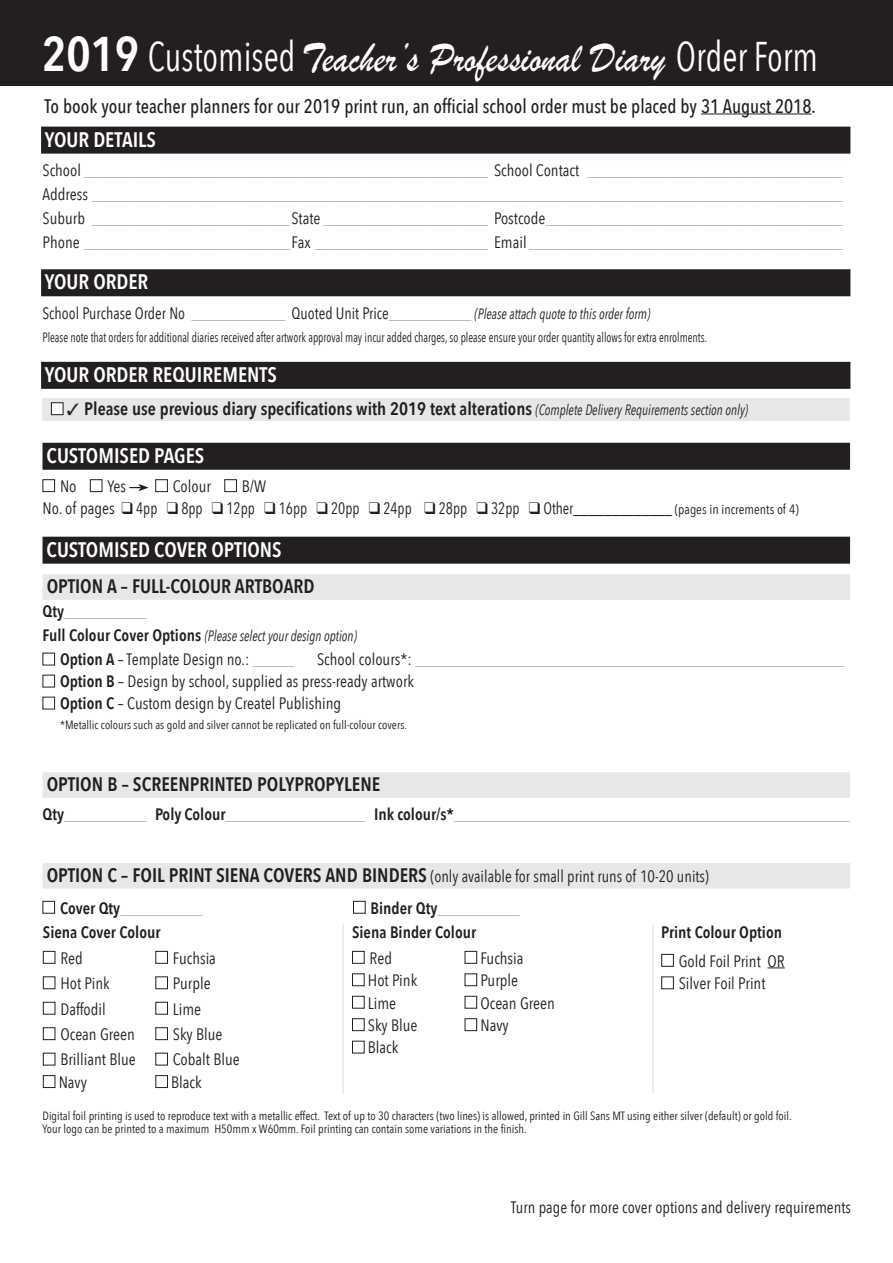
<style>
.page{position:relative;width:893px;height:1263px;background:#fff}
.page>*{position:absolute;margin:0;border:0;box-sizing:border-box;transform-origin:0 0}
.t1{font:42.9px "Brush Script";color:#fff;scale:.89 1}
.t2{font:600 21px "Avenir Next Condensed";color:#fff}
.t3{font:500 19.5px "Avenir Next Condensed";color:#231f20}
.t4{font:600 19.5px "Avenir Next Condensed";color:#231f20}
.t5{font:600 18px "Avenir Next Condensed";color:#231f20}
.t6{font:16.5px/22.5px "Avenir Next Condensed";color:#231f20}
.t7{font:200 16.5px/24px "Avenir Next Condensed";color:#231f20;text-align:justify}
.t8{font:16.5px "Avenir Next Condensed";color:#231f20;scale:.95 1}
.t9{font:600 16.5px "Avenir Next Condensed";color:#231f20}
.t10{font:italic 15px "Avenir Next Condensed";color:#231f20;scale:.87 1}
.t11{font:13.5px "Avenir Next Condensed";color:#231f20;scale:.84 1}
.t12{font:12px/13.5px "Avenir Next Condensed";color:#231f20}
.s1{font-family:"Avenir Next Condensed";font-weight:600;font-size:48.6px}
.s2{font-family:"Avenir Next Condensed";font-size:41.4px}
.s3{font-weight:400}
.s4{font-weight:200}
.s5{font-style:italic;font-size:15px}
.s6{font-weight:400;font-style:italic;font-size:15px}
.s7{font-size:13.5px}
.s8{font-weight:600}
.s9{font-weight:600;font-style:normal;font-size:16.5px}
.s10{font-weight:600;font-size:19.5px}
</style>
<div class="page">
<div style="left:0;top:0;width:893px;height:86px;background:#231f20"></div>
<div style="left:43px;top:443px;width:807px;height:27px;background:#231f20"></div>
<div style="left:43px;top:537px;width:807px;height:27px;background:#231f20"></div>
<div style="left:43px;top:574px;width:807px;height:26px;background:#e6e7e9"></div>
<div style="left:43px;top:772px;width:807px;height:26px;background:#e6e7e9"></div>
<div style="left:43px;top:863px;width:807px;height:25px;background:#e6e7e9"></div>
<div style="left:43px;top:479px;width:12px;height:13px;border:1px solid #231f20"></div>
<div style="left:90px;top:479px;width:12px;height:13px;border:1px solid #231f20"></div>
<svg style="left:129px;top:484px;width:20px;height:7px"></svg>
<div style="left:155px;top:479px;width:13px;height:13px;border:1px solid #231f20"></div>
<div style="left:224px;top:479px;width:13px;height:13px;border:1px solid #231f20"></div>
<div style="left:43px;top:653px;width:12px;height:12px;border:1px solid #231f20"></div>
<div style="left:43px;top:675px;width:12px;height:12px;border:1px solid #231f20"></div>
<div style="left:43px;top:697px;width:12px;height:12px;border:1px solid #231f20"></div>
<div style="left:43px;top:901px;width:12px;height:12px;border:1px solid #231f20"></div>
<div style="left:353px;top:901px;width:13px;height:12px;border:1px solid #231f20"></div>
<hr style="left:701px;top:113px;width:110px;height:1px;background:#231f20">
<div style="left:41px;top:127px;width:809px;height:27px;background:#231f20"></div>
<div style="left:41px;top:269px;width:809px;height:27px;background:#231f20"></div>
<div style="left:41px;top:362px;width:809px;height:27px;background:#231f20"></div>
<div style="left:43px;top:398px;width:807px;height:22px;background:#e6e7e9"></div>
<div style="left:51px;top:403px;width:12px;height:12px;background:#fff"></div>
<div style="left:51px;top:402px;width:12px;height:13px;border:1px solid #231f20"></div>
<div style="left:43px;top:951px;width:12px;height:13px;border:1px solid #231f20"></div>
<div style="left:155px;top:951px;width:13px;height:13px;border:1px solid #231f20"></div>
<div style="left:43px;top:976px;width:12px;height:13px;border:1px solid #231f20"></div>
<div style="left:155px;top:976px;width:13px;height:13px;border:1px solid #231f20"></div>
<div style="left:43px;top:1002px;width:12px;height:12px;border:1px solid #231f20"></div>
<div style="left:155px;top:1002px;width:13px;height:12px;border:1px solid #231f20"></div>
<div style="left:43px;top:1027px;width:12px;height:13px;border:1px solid #231f20"></div>
<div style="left:155px;top:1027px;width:13px;height:13px;border:1px solid #231f20"></div>
<div style="left:43px;top:1053px;width:12px;height:12px;border:1px solid #231f20"></div>
<div style="left:155px;top:1053px;width:13px;height:12px;border:1px solid #231f20"></div>
<div style="left:43px;top:1075px;width:12px;height:13px;border:1px solid #231f20"></div>
<div style="left:155px;top:1075px;width:13px;height:13px;border:1px solid #231f20"></div>
<div style="left:352px;top:951px;width:13px;height:13px;border:1px solid #231f20"></div>
<div style="left:465px;top:951px;width:12px;height:13px;border:1px solid #231f20"></div>
<div style="left:352px;top:973px;width:13px;height:13px;border:1px solid #231f20"></div>
<div style="left:465px;top:973px;width:12px;height:13px;border:1px solid #231f20"></div>
<div style="left:352px;top:996px;width:13px;height:12px;border:1px solid #231f20"></div>
<div style="left:465px;top:996px;width:12px;height:12px;border:1px solid #231f20"></div>
<div style="left:352px;top:1018px;width:13px;height:13px;border:1px solid #231f20"></div>
<div style="left:465px;top:1018px;width:12px;height:13px;border:1px solid #231f20"></div>
<div style="left:352px;top:1041px;width:13px;height:12px;border:1px solid #231f20"></div>
<svg style="left:767px;top:967px;width:18px;height:1px"></svg>
<div style="left:661px;top:954px;width:13px;height:13px;border:1px solid #231f20"></div>
<div style="left:661px;top:976px;width:13px;height:13px;border:1px solid #231f20"></div>
<hr style="left:342px;top:924px;width:2px;height:169px;background:#e6e7e9">
<hr style="left:652px;top:924px;width:2px;height:169px;background:#e6e7e9">
<h1 class="t1" style="left:42px;top:30px;width:873px"><span class="s1">2019</span> <span class="s2">Customised</span> Teacher’s Professional Diary <span class="s2">Order Form</span></h1>
<p class="t3" style="left:44px;top:94px;width:773px">To book your teacher planners for our 2019 print run, an official school order must be placed by 31 August 2018.</p>
<p class="t2" style="left:45px;top:121px;width:113px">YOUR DETAILS</p>
<p class="t7" style="left:43px;top:158px;width:802px"><span class="s3">School</span> _________________________________________________ <span class="s3">School Contact</span> _______________________________ <span class="s3">Address</span> ___________________________________________________________________________________________ <span class="s3">Suburb</span> ________________________<span class="s3">State</span> ____________________ <span class="s3">Postcode</span>____________________________________ <span class="s3">Phone</span> _________________________<span class="s3">Fax</span> _____________________ <span class="s3">Email</span> ______________________________________</p>
<p class="t2" style="left:45px;top:264px;width:105px">YOUR ORDER</p>
<p class="t8" style="left:43px;top:299px;width:641px">School Purchase Order No <span class="s4">____________</span> Quoted Unit Price<span class="s4">__________</span> <span class="s5">(Please attach quote to this order form)</span></p>
<p class="t11" style="left:43px;top:326px;width:793px">Please note that orders for additional diaries received after artwork approval may incur added charges, so please ensure your order quantity allows for extra enrolments.</p>
<p class="t2" style="left:45px;top:356px;width:234px">YOUR ORDER REQUIREMENTS</p>
<p class="t5" style="left:67px;top:393px;width:683px">✓ Please use previous diary specifications with 2019 text alterations <span class="s6">(Complete Delivery Requirements section only)</span></p>
<p class="t2" style="left:47px;top:437px;width:159px">CUSTOMISED PAGES</p>
<p class="t6" style="left:60px;top:474px;width:18px">No</p>
<p class="t6" style="left:107px;top:474px;width:20px">Yes</p>
<p class="t6" style="left:173px;top:474px;width:40px">Colour</p>
<p class="t6" style="left:43px;top:474px;width:758px;text-indent:199px">B/W<br>No. of pages ❑ 4pp ❑ 8pp ❑ 12pp ❑ 16pp ❑ 20pp ❑ 24pp ❑ 28pp ❑ 32pp ❑ Other_____________ <span class="s7">(pages in increments of 4)</span></p>
<p class="t2" style="left:47px;top:531px;width:237px">CUSTOMISED COVER OPTIONS</p>
<p class="t4" style="left:47px;top:570px;width:269px">OPTION A – FULL-COLOUR ARTBOARD</p>
<p class="t7" style="left:43px;top:600px;width:106px"><span class="s8">Qty</span>__________</p>
<p class="t10" style="left:43px;top:627px;width:363px"><span class="s9">Full Colour Cover Options</span> (Please select your design option)</p>
<p class="t6" style="left:60px;top:648px;width:236px"><span class="s8">Option A</span> – Template Design no.: <span class="s4">_____</span></p>
<p class="t6" style="left:60px;top:648px;width:786px;line-height:22px;text-indent:257px">School colours*: <span class="s4">____________________________________________________<br></span><span class="s8">Option B</span> – Design by school, supplied as press-ready artwork<br><span class="s8">Option C</span> – Custom design by Createl Publishing</p>
<p class="t12" style="left:60px;top:717px;width:348px">*Metallic colours such as gold and silver cannot be replicated on full-colour covers.</p>
<p class="t4" style="left:47px;top:768px;width:335px">OPTION B – SCREENPRINTED POLYPROPYLENE</p>
<p class="t7" style="left:43px;top:802px;width:809px"><span class="s8">Qty</span>__________ <span class="s8">Poly Colour</span>_________________ <span class="s8">Ink colour/s*</span>________________________________________________</p>
<p class="t6" style="left:60px;top:860px;width:650px;line-height:31.3px;text-indent:-13px"><span class="s10">OPTION C – FOIL PRINT SIENA COVERS AND BINDERS</span> (only available for small print runs of 10-20 units)<br><span class="s8">Cover Qty</span><span class="s4">__________</span></p>
<p class="t7" style="left:371px;top:896px;width:151px"><span class="s8">Binder Qty</span>__________</p>
<p class="t9" style="left:43px;top:918px;width:119px">Siena Cover Colour</p>
<p class="t6" style="left:60px;top:946px;width:24px">Red</p>
<p class="t6" style="left:173px;top:946px;width:45px">Fuchsia</p>
<p class="t6" style="left:60px;top:971px;width:51px">Hot Pink</p>
<p class="t6" style="left:173px;top:971px;width:39px">Purple</p>
<p class="t6" style="left:60px;top:997px;width:47px">Daffodil</p>
<p class="t6" style="left:173px;top:997px;width:30px">Lime</p>
<p class="t6" style="left:60px;top:1022px;width:76px">Ocean Green</p>
<p class="t6" style="left:173px;top:1022px;width:51px">Sky Blue</p>
<p class="t6" style="left:60px;top:1048px;width:77px">Brilliant Blue</p>
<p class="t6" style="left:173px;top:1048px;width:68px">Cobalt Blue</p>
<p class="t6" style="left:59px;top:1070px;width:30px">Navy</p>
<p class="t6" style="left:171px;top:1070px;width:32px">Black</p>
<p class="t9" style="left:352px;top:918px;width:126px">Siena Binder Colour</p>
<p class="t6" style="left:370px;top:946px;width:24px">Red</p>
<p class="t6" style="left:480px;top:946px;width:45px">Fuchsia</p>
<p class="t6" style="left:368px;top:968px;width:51px">Hot Pink</p>
<p class="t6" style="left:480px;top:968px;width:39px">Purple</p>
<p class="t6" style="left:368px;top:991px;width:30px">Lime</p>
<p class="t6" style="left:480px;top:991px;width:76px">Ocean Green</p>
<p class="t6" style="left:368px;top:1013px;width:51px">Sky Blue</p>
<p class="t6" style="left:480px;top:1013px;width:30px">Navy</p>
<p class="t6" style="left:368px;top:1036px;width:32px">Black</p>
<p class="t9" style="left:661px;top:918px;width:122px">Print Colour Option</p>
<p class="t6" style="left:679px;top:949px;width:107px">Gold Foil Print OR<br>Silver Foil Print</p>
<p class="t12" style="left:43px;top:1108px;width:751px">Digital foil printing is used to reproduce text with a metallic effect. Text of up to 30 characters (two lines) is allowed, printed in Gill Sans MT using either silver (default) or gold foil.<br>Your logo can be printed to a maximum H50mm x W60mm. Foil printing can contain some variations in the finish.</p>
<p class="t6" style="left:511px;top:1195px;width:341px">Turn page for more cover options and delivery requirements</p>
</div>
